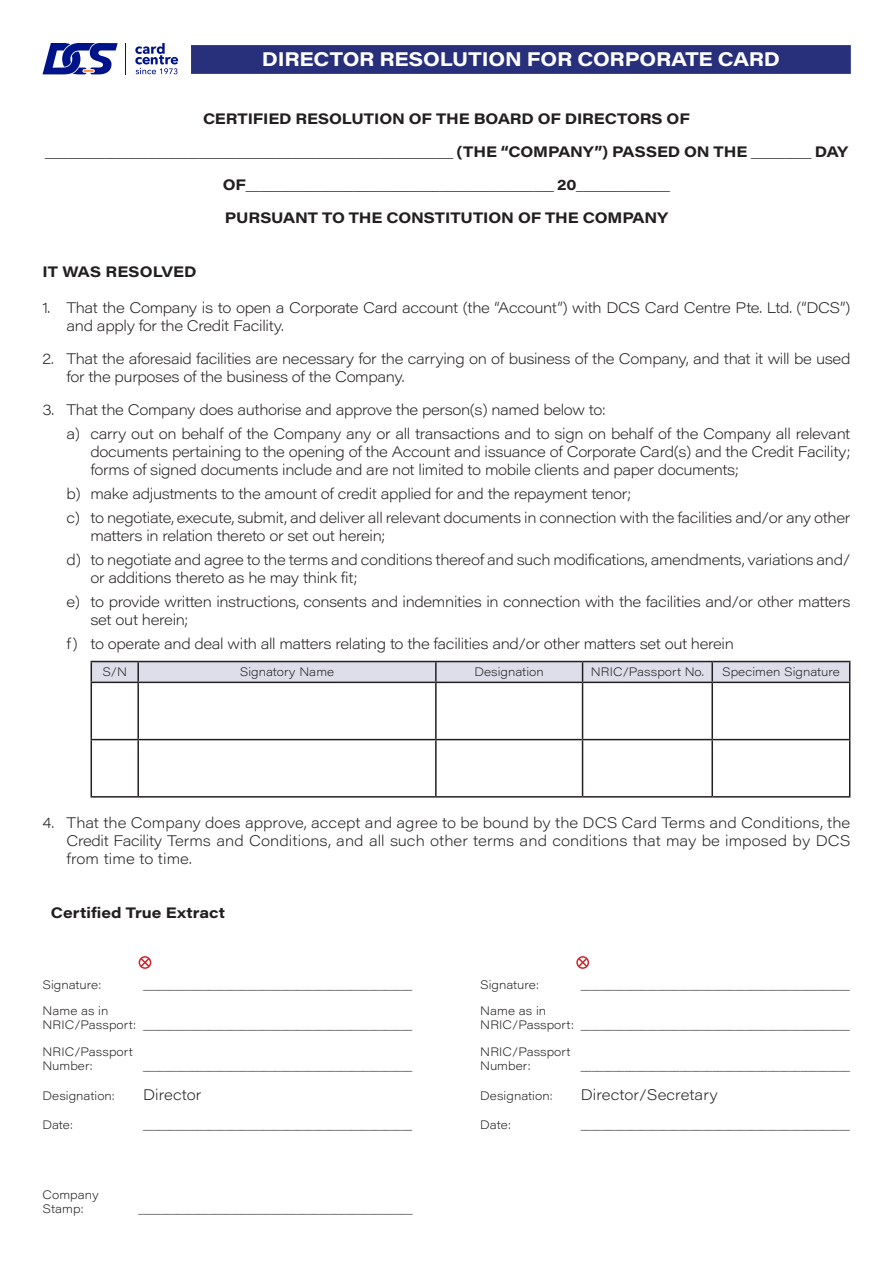
<style>
.page{position:relative;width:893px;height:1263px;background:#fff}
.page>*{position:absolute;margin:0;border:0;box-sizing:border-box;transform-origin:0 0}
.t1{font:19.5px "Acumin Variable Concept";letter-spacing:-.01em;color:#fff}
.t2{font:15px/18px "Acumin Variable Concept";letter-spacing:-.025em;color:#231f20}
.t3{font:15px "Arial Narrow";color:#231f20}
.t4{font:15px "Acumin Variable Concept";color:#231f20}
.t5{font:12px "Arial Narrow";color:#231f20}
.t6{font:12px "Acumin Variable Concept";color:#231f20}
.s1{font-family:"Acumin Variable Concept"}
</style>
<div class="page">
<div style="left:191px;top:45px;width:659px;height:29px;background:#282f7b;border:1px solid #282f7b"></div>
<svg style="left:43px;top:43px;width:75px;height:31px"></svg>
<hr style="left:126px;top:43px;width:1px;height:31px;background:#001489">
<svg style="left:135px;top:43px;width:43px;height:31px"></svg>
<svg style="left:91px;top:661px;width:759px;height:21px;background:#cdccd8"></svg>
<hr style="left:91px;top:682px;width:47px;height:1px;background:#231f20">
<hr style="left:91px;top:683px;width:1px;height:56px;background:#231f20">
<hr style="left:138px;top:682px;width:298px;height:1px;background:#231f20">
<hr style="left:137px;top:683px;width:2px;height:56px;background:#231f20">
<hr style="left:436px;top:682px;width:147px;height:1px;background:#231f20">
<hr style="left:435px;top:683px;width:2px;height:56px;background:#231f20">
<hr style="left:583px;top:682px;width:129px;height:1px;background:#231f20">
<hr style="left:582px;top:683px;width:1px;height:56px;background:#231f20">
<hr style="left:712px;top:682px;width:138px;height:1px;background:#231f20">
<hr style="left:711px;top:683px;width:2px;height:56px;background:#231f20">
<hr style="left:849px;top:683px;width:1px;height:56px;background:#231f20">
<hr style="left:91px;top:739px;width:47px;height:1px;background:#231f20">
<hr style="left:91px;top:740px;width:1px;height:56px;background:#231f20">
<hr style="left:138px;top:739px;width:298px;height:1px;background:#231f20">
<hr style="left:137px;top:740px;width:2px;height:56px;background:#231f20">
<hr style="left:436px;top:739px;width:147px;height:1px;background:#231f20">
<hr style="left:435px;top:740px;width:2px;height:56px;background:#231f20">
<hr style="left:583px;top:739px;width:129px;height:1px;background:#231f20">
<hr style="left:582px;top:740px;width:1px;height:56px;background:#231f20">
<hr style="left:712px;top:739px;width:138px;height:1px;background:#231f20">
<hr style="left:711px;top:740px;width:2px;height:56px;background:#231f20">
<hr style="left:849px;top:740px;width:1px;height:56px;background:#231f20">
<hr style="left:91px;top:796px;width:47px;height:1px;background:#231f20">
<hr style="left:138px;top:796px;width:298px;height:1px;background:#231f20">
<hr style="left:436px;top:796px;width:147px;height:1px;background:#231f20">
<hr style="left:583px;top:796px;width:129px;height:1px;background:#231f20">
<hr style="left:712px;top:796px;width:138px;height:1px;background:#231f20">
<div style="left:576px;top:956px;width:13px;height:13px;border:2px solid #d1232a;border-radius:50%"></div>
<svg style="left:577px;top:957px;width:12px;height:11px"></svg>
<div style="left:139px;top:956px;width:12px;height:13px;border:2px solid #d1232a;border-radius:50%"></div>
<svg style="left:139px;top:957px;width:12px;height:11px"></svg>
<p class="t1" style="left:262px;top:45px;width:520px">DIRECTOR RESOLUTION FOR CORPORATE CARD</p>
<p class="t2" style="left:203px;top:109px;width:488px">CERTIFIED RESOLUTION OF THE BOARD OF DIRECTORS OF</p>
<p class="t3" style="left:45px;top:140px;width:804px">_____________________________________________________________ <span class="s1">(THE “COMPANY”) PASSED ON THE</span> _________ <span class="s1">DAY</span></p>
<p class="t3" style="left:223px;top:173px;width:449px"><span class="s1">OF</span>______________________________________________ <span class="s1">20</span>______________</p>
<p class="t2" style="left:225px;top:208px;width:444px">PURSUANT TO THE CONSTITUTION OF THE COMPANY</p>
<p class="t4" style="left:43px;top:261px;width:155px">IT WAS RESOLVED</p>
<p class="t2" style="left:67px;top:298px;width:785px;text-indent:-24px">1. That the Company is to open a Corporate Card account (the “Account”) with DCS Card Centre Pte. Ltd. (“DCS”) and apply for the Credit Facility.</p>
<p class="t2" style="left:67px;top:349px;width:785px;text-indent:-24px">2. That the aforesaid facilities are necessary for the carrying on of business of the Company, and that it will be used for the purposes of the business of the Company.</p>
<p class="t2" style="left:43px;top:400px;width:565px">3. That the Company does authorise and approve the person(s) named below to:</p>
<p class="t2" style="left:91px;top:424px;width:761px;text-align:justify;text-indent:-24px">a) carry out on behalf of the Company any or all transactions and to sign on behalf of the Company all relevant documents pertaining to the opening of the Account and issuance of Corporate Card(s) and the Credit Facility; forms of signed documents include and are not limited to mobile clients and paper documents;</p>
<p class="t2" style="left:67px;top:484px;width:566px">b) make adjustments to the amount of credit applied for and the repayment tenor;</p>
<p class="t2" style="left:91px;top:508px;width:761px;text-indent:-24px">c) to negotiate, execute, submit, and deliver all relevant documents in connection with the facilities and/or any other matters in relation thereto or set out herein;</p>
<p class="t2" style="left:91px;top:550px;width:761px;text-indent:-24px">d) to negotiate and agree to the terms and conditions thereof and such modifications, amendments, variations and/ or additions thereto as he may think fit;</p>
<p class="t2" style="left:91px;top:592px;width:761px;text-indent:-24px">e) to provide written instructions, consents and indemnities in connection with the facilities and/or other matters set out herein;</p>
<p class="t2" style="left:67px;top:634px;width:669px">f ) to operate and deal with all matters relating to the facilities and/or other matters set out herein</p>
<p class="t6" style="left:102px;top:664px;width:26px">S/N</p>
<p class="t6" style="left:240px;top:664px;width:96px">Signatory Name</p>
<p class="t6" style="left:474px;top:664px;width:71px">Designation</p>
<p class="t6" style="left:591px;top:664px;width:115px">NRIC/Passport No.</p>
<p class="t6" style="left:722px;top:664px;width:119px">Specimen Signature</p>
<p class="t2" style="left:67px;top:813px;width:785px;text-align:justify;text-indent:-24px">4. That the Company does approve, accept and agree to be bound by the DCS Card Terms and Conditions, the Credit Facility Terms and Conditions, and all such other terms and conditions that may be imposed by DCS from time to time.</p>
<p class="t4" style="left:51px;top:902px;width:176px">Certified True Extract</p>
<p class="t6" style="left:43px;top:976px;width:60px">Signature:</p>
<p class="t5" style="left:143px;top:975px;width:271px">_________________________________________________</p>
<p class="t6" style="left:43px;top:1003px;width:67px">Name as in</p>
<p class="t5" style="left:43px;top:1016px;width:371px"><span class="s1">NRIC/Passport:</span> _________________________________________________</p>
<p class="t6" style="left:43px;top:1043px;width:92px">NRIC/Passport</p>
<p class="t6" style="left:43px;top:1058px;width:52px">Number:</p>
<p class="t5" style="left:143px;top:1057px;width:271px">_________________________________________________</p>
<p class="t6" style="left:43px;top:1088px;width:74px">Designation:</p>
<p class="t4" style="left:143px;top:1085px;width:60px">Director</p>
<p class="t6" style="left:43px;top:1117px;width:32px">Date:</p>
<p class="t5" style="left:143px;top:1116px;width:271px">_________________________________________________</p>
<p class="t6" style="left:43px;top:1186px;width:58px">Company</p>
<p class="t6" style="left:43px;top:1201px;width:43px">Stamp:</p>
<p class="t5" style="left:139px;top:1200px;width:275px">__________________________________________________</p>
<p class="t6" style="left:480px;top:976px;width:60px">Signature:</p>
<p class="t5" style="left:581px;top:975px;width:271px">_________________________________________________</p>
<p class="t6" style="left:480px;top:1003px;width:67px">Name as in</p>
<p class="t5" style="left:480px;top:1016px;width:371px"><span class="s1">NRIC/Passport:</span> _________________________________________________</p>
<p class="t6" style="left:480px;top:1043px;width:92px">NRIC/Passport</p>
<p class="t6" style="left:480px;top:1058px;width:52px">Number:</p>
<p class="t5" style="left:581px;top:1057px;width:271px">_________________________________________________</p>
<p class="t6" style="left:480px;top:1088px;width:74px">Designation:</p>
<p class="t4" style="left:581px;top:1085px;width:139px">Director/Secretary</p>
<p class="t6" style="left:480px;top:1117px;width:32px">Date:</p>
<p class="t5" style="left:581px;top:1116px;width:271px">_________________________________________________</p>
</div>
